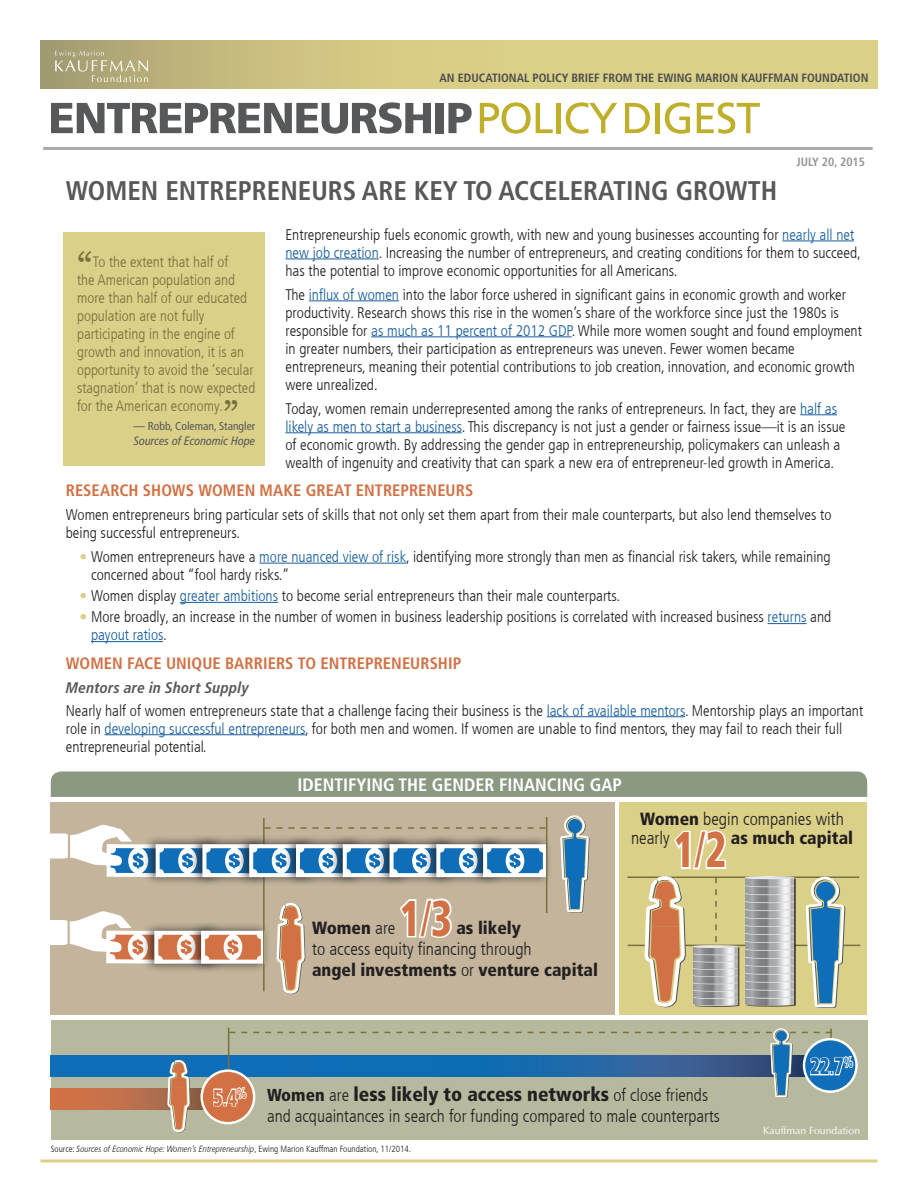
<style>
.page{position:relative;width:918px;height:1188px;background:#fff}
.page>*{position:absolute;margin:0;border:0;box-sizing:border-box;transform-origin:0 0}
.t1{font:900 condensed 50.1px "Frutiger LT Com";color:#d17144;scale:.81 1}
.t2{font:39px "Bookman Old Style";color:#76713e}
.t3{font:700 condensed 27px "Frutiger LT Com";color:#57585a}
.t4{font:900 condensed 23.1px "Frutiger LT Com";color:#106db7;scale:.81 1}
.t5{font:900 condensed 23.1px "Frutiger LT Com";color:#d17144;scale:.81 1}
.t6{font:900 condensed 19.5px "Frutiger LT Com";color:#231f20}
.t7{font:700 condensed 18px "Frutiger LT Com";color:#fff}
.t8{font:300 condensed 17.7px/21.1px "Frutiger LT Com";color:#231f20}
.t9{font:900 condensed 17.7px "Frutiger LT Com";color:#231f20}
.t10{font:300 condensed 17.4px "Frutiger LT Com";color:#231f20}
.t11{font:700 condensed 16.5px "Frutiger LT Com";letter-spacing:.005em;color:#d17144}
.t12{font:300 condensed 15.3px/18px "Frutiger LT Com";color:#231f20}
.t13{font:300 condensed 15px/18px "Frutiger LT Com";color:#76713e}
.t14{font:italic condensed 12.15px "Frutiger LT Com";color:#57585a}
.t15{font:700 condensed 12px "Frutiger LT Com";color:#4b4c4d}
.t16{font:700 condensed 12px "Frutiger LT Com";color:#939598}
.t17{font:condensed 11.55px "Frutiger LT Com";color:#57585a}
.t18{font:10.5px "Optima LT Std";color:#fff}
.t19{font:300 condensed 9px "Frutiger LT Com";color:#231f20}
.s1{color:#175d9e}
.s2{font-size:15.75px;color:#dbd087}
.s3{font-weight:700;font-style:italic;color:#57585a}
.s4{color:#8c865a}
.s5{font-weight:900}
.s6{font-weight:400}
.s7{font-weight:300}
.s8{font-size:17.4px}
.s9{font-weight:300;font-size:17.4px}
.s10{font-style:italic}
</style>
<div class="page">
<hr style="left:782px;top:241px;width:72px;height:1px;background:#175d9e">
<hr style="left:285px;top:259px;width:94px;height:1px;background:#175d9e">
<hr style="left:309px;top:300px;width:90px;height:1px;background:#175d9e">
<hr style="left:371px;top:336px;width:201px;height:1px;background:#175d9e">
<hr style="left:800px;top:414px;width:37px;height:1px;background:#175d9e">
<hr style="left:285px;top:432px;width:177px;height:1px;background:#175d9e">
<hr style="left:259px;top:563px;width:147px;height:1px;background:#175d9e">
<hr style="left:180px;top:602px;width:98px;height:1px;background:#175d9e">
<hr style="left:768px;top:623px;width:39px;height:1px;background:#175d9e">
<hr style="left:91px;top:641px;width:72px;height:1px;background:#175d9e">
<hr style="left:547px;top:716px;width:138px;height:1px;background:#175d9e">
<hr style="left:105px;top:734px;width:200px;height:1px;background:#175d9e">
<div style="left:64px;top:232px;width:201px;height:233px;background:#dbd087"></div>
<svg style="left:51px;top:102px;width:380px;height:32px"></svg>
<div style="left:436px;top:103px;width:8px;height:30px;background:#57585a"></div>
<svg style="left:448px;top:103px;width:24px;height:30px"></svg>
<svg style="left:480px;top:102px;width:73px;height:32px"></svg>
<div style="left:556px;top:103px;width:5px;height:30px;background:#bfaf2b"></div>
<svg style="left:566px;top:102px;width:51px;height:32px"></svg>
<svg style="left:625px;top:103px;width:25px;height:30px"></svg>
<div style="left:655px;top:103px;width:5px;height:30px;background:#bfaf2b"></div>
<svg style="left:665px;top:102px;width:25px;height:32px"></svg>
<svg style="left:697px;top:102px;width:63px;height:32px"></svg>
<svg style="left:40px;top:40px;width:838px;height:49px;background:#d2c783"></svg>
<svg style="left:55px;top:51px;width:93px;height:31px;background:#b6af86"></svg>
<hr style="left:43px;top:147px;width:830px;height:3px;background:#a8a9ad">
<hr style="left:40px;top:1160px;width:838px;height:2px;background:#dbd087">
<svg style="left:51px;top:771px;width:816px;height:26px;background:#8d9a84"></svg>
<div style="left:50px;top:802px;width:565px;height:213px;background:#c3b49b"></div>
<div style="left:619px;top:802px;width:248px;height:213px;background:#dbd087"></div>
<hr style="left:627px;top:877px;width:232px;height:1px;background:#76713e">
<hr style="left:628px;top:945px;width:232px;height:1px;background:#76713e">
<svg style="left:45px;top:815px;width:810px;height:348px"></svg>
<p class="t15" style="left:440px;top:70px;width:430px">AN EDUCATIONAL POLICY BRIEF FROM THE EWING MARION KAUFFMAN FOUNDATION</p>
<h3 class="t3" style="left:66px;top:174px;width:713px">WOMEN ENTREPRENEURS ARE KEY TO ACCELERATING GROWTH</h3>
<p class="t16" style="left:797px;top:154px;width:70px">JULY 20, 2015</p>
<p class="t12" style="left:285px;top:226px;width:577px">Entrepreneurship fuels economic growth, with new and young businesses accounting for <span class="s1">nearly all net new job creation</span>. Increasing the number of entrepreneurs, and creating conditions for them to succeed, has the potential to improve economic opportunities for all Americans.</p>
<p class="t12" style="left:285px;top:286px;width:578px">The <span class="s1">influx of women</span> into the labor force ushered in significant gains in economic growth and worker productivity. Research shows this rise in the women’s share of the workforce since just the 1980s is responsible for <span class="s1">as much as 11 percent of 2012 GDP</span>. While more women sought and found employment in greater numbers, their participation as entrepreneurs was uneven. Fewer women became entrepreneurs, meaning their potential contributions to job creation, innovation, and economic growth were unrealized.</p>
<p class="t12" style="left:285px;top:400px;width:561px">Today, women remain underrepresented among the ranks of entrepreneurs. In fact, they are <span class="s1">half as likely as men to start a business</span>. This discrepancy is not just a gender or fairness issue—it is an issue of economic growth. By addressing the gender gap in entrepreneurship, policymakers can unleash a wealth of ingenuity and creativity that can spark a new era of entrepreneur-led growth in America.</p>
<p class="t11" style="left:66px;top:481px;width:409px">RESEARCH SHOWS WOMEN MAKE GREAT ENTREPRENEURS</p>
<p class="t12" style="left:66px;top:506px;width:767px">Women entrepreneurs bring particular sets of skills that not only set them apart from their male counterparts, but also lend themselves to being successful entrepreneurs.</p>
<p class="t12" style="left:91px;top:548px;width:741px;text-indent:-12px"><span class="s2">•</span> Women entrepreneurs have a <span class="s1">more nuanced view of risk</span>, identifying more strongly than men as financial risk takers, while remaining concerned about “fool hardy risks.”</p>
<p class="t12" style="left:79px;top:587px;width:542px"><span class="s2">•</span> Women display <span class="s1">greater ambitions</span> to become serial entrepreneurs than their male counterparts.</p>
<p class="t12" style="left:91px;top:608px;width:742px;text-indent:-12px"><span class="s2">•</span> More broadly, an increase in the number of women in business leadership positions is correlated with increased business <span class="s1">returns</span> and <span class="s1">payout ratios</span>.</p>
<p class="t11" style="left:66px;top:653px;width:397px">WOMEN FACE UNIQUE BARRIERS TO ENTREPRENEURSHIP</p>
<p class="t12" style="left:66px;top:677px;width:799px;line-height:22.4px"><span class="s3">Mentors are in Short Supply<br></span>Nearly half of women entrepreneurs state that a challenge facing their business is the <span class="s1">lack of available mentors</span>. Mentorship plays an important</p>
<p class="t12" style="left:66px;top:719px;width:778px">role in <span class="s1">developing successful entrepreneurs</span>, for both men and women. If women are unable to find mentors, they may fail to reach their full entrepreneurial potential.</p>
<h2 class="t2" style="left:77px;top:244px;width:17px">“</h2>
<p class="t13" style="left:77px;top:253px;width:180px;text-indent:16px">To the extent that half of<br>the American population and more than half of our educated population are not fully participating in the engine of growth and innovation, it is an opportunity to avoid the ‘secular stagnation’ that is now expected for the American economy<span class="s4">.</span></p>
<p class="t17" style="left:134px;top:419px;width:123px">— Robb, Coleman, Stangler</p>
<h2 class="t2" style="left:223px;top:392px;width:17px">”</h2>
<p class="t14" style="left:134px;top:433px;width:123px">Sources of Economic Hope</p>
<p class="t7" style="left:297px;top:774px;width:326px">IDENTIFYING THE GENDER FINANCING GAP</p>
<p class="t8" style="left:631px;top:810px;width:214px;line-height:18.5px;text-indent:9px"><span class="s5">Women</span> begin companies with nearly</p>
<h1 class="t1" style="left:674px;top:820px;width:66px">1<span class="s6">/</span>2</h1>
<p class="t9" style="left:731px;top:827px;width:124px">as much capital</p>
<h1 class="t1" style="left:400px;top:888px;width:66px">1<span class="s6">/</span>3</h1>
<p class="t9" style="left:456px;top:917px;width:66px">as likely</p>
<p class="t8" style="left:312px;top:939px;width:287px">to access equity financing through<br><span class="s5">angel investments</span> or <span class="s5">venture capital</span></p>
<p class="t9" style="left:312px;top:917px;width:85px">Women <span class="s7">are</span></p>
<h3 class="t5" style="left:213px;top:1084px;width:42px">5<span class="s6">.</span>4<sup>%</sup></h3>
<p class="t6" style="left:267px;top:1083px;width:443px"><span class="s8">Women</span> <span class="s9">are</span> less likely to access networks <span class="s9">of close friends</span></p>
<p class="t10" style="left:267px;top:1106px;width:454px">and acquaintances in search for funding compared to male counterparts</p>
<h3 class="t4" style="left:810px;top:1053px;width:54px">22<span class="s6">.</span>7<sup>%</sup></h3>
<p class="t18" style="left:763px;top:1124px;width:98px">Kauffman Foundation</p>
<p class="t19" style="left:51px;top:1143px;width:362px">Source: <span class="s10">Sources of Economic Hope: Women’s Entrepreneurship</span>, Ewing Marion Kauffman Foundation, 11/2014.</p>
</div>
